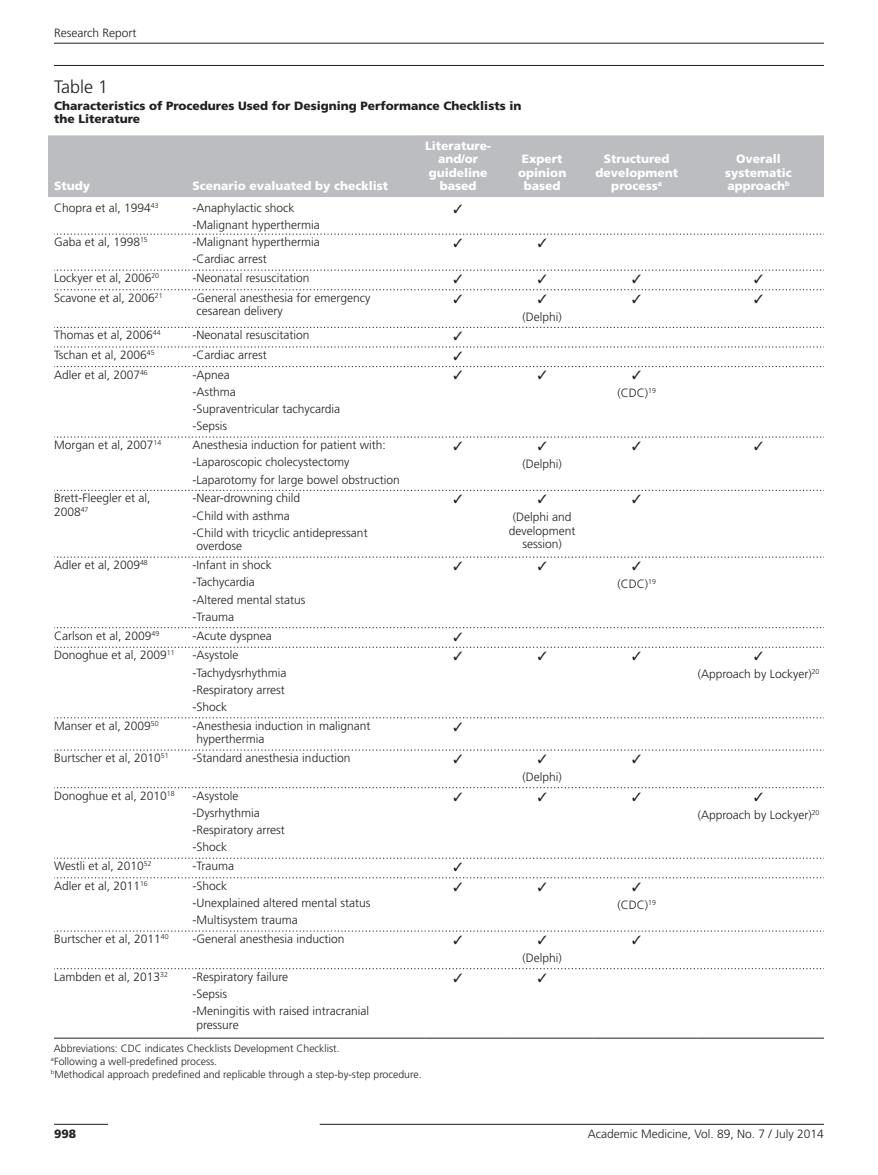
<style>
.page{position:relative;width:878px;height:1175px;background:#fff}
.page>*{position:absolute;margin:0;border:0;box-sizing:border-box;transform-origin:0 0}
.t1{font:300 18px "Frutiger";color:#231f20}
.t2{font:300 12px/17.2px "Frutiger";color:#231f20}
.t3{font:900 12px/13.5px "Frutiger";color:#fff;text-align:center}
.t4{font:900 12px/13.5px "Frutiger";color:#231f20}
.t5{font:300 10.5px/12.8px "Frutiger";color:#231f20}
</style>
<div class="page">
<hr style="left:54px;top:43px;width:770px;height:1px;background:#231f20">
<hr style="left:320px;top:1124px;width:504px;height:1px;background:#231f20">
<hr style="left:54px;top:1124px;width:54px;height:1px;background:#231f20">
<div style="left:48px;top:135px;width:776px;height:62px;background:#bcbdc0"></div>
<hr style="left:54px;top:1037px;width:138px;height:1px;background:#231f20">
<hr style="left:192px;top:1037px;width:233px;height:1px;background:#231f20">
<hr style="left:425px;top:1037px;width:84px;height:1px;background:#231f20">
<hr style="left:509px;top:1037px;width:84px;height:1px;background:#231f20">
<hr style="left:593px;top:1037px;width:104px;height:1px;background:#231f20">
<hr style="left:697px;top:1037px;width:127px;height:1px;background:#231f20">
<hr style="left:54px;top:65px;width:770px;height:1px;background:#231f20">
<svg style="left:54px;top:234px;width:770px;height:1px"></svg>
<svg style="left:54px;top:270px;width:770px;height:1px"></svg>
<svg style="left:54px;top:289px;width:770px;height:2px"></svg>
<svg style="left:54px;top:327px;width:770px;height:1px"></svg>
<svg style="left:54px;top:346px;width:770px;height:2px"></svg>
<svg style="left:54px;top:366px;width:770px;height:2px"></svg>
<svg style="left:54px;top:437px;width:770px;height:1px"></svg>
<svg style="left:54px;top:490px;width:770px;height:1px"></svg>
<svg style="left:54px;top:557px;width:770px;height:1px"></svg>
<svg style="left:54px;top:627px;width:770px;height:2px"></svg>
<svg style="left:54px;top:647px;width:770px;height:1px"></svg>
<svg style="left:54px;top:717px;width:770px;height:2px"></svg>
<svg style="left:54px;top:749px;width:770px;height:2px"></svg>
<svg style="left:54px;top:787px;width:770px;height:2px"></svg>
<svg style="left:54px;top:857px;width:770px;height:2px"></svg>
<svg style="left:54px;top:877px;width:770px;height:2px"></svg>
<svg style="left:54px;top:930px;width:770px;height:2px"></svg>
<svg style="left:54px;top:968px;width:770px;height:2px"></svg>
<p class="t2" style="left:54px;top:24px;width:84px">Research Report</p>
<h1 class="t1" style="left:54px;top:76px;width:56px">Table 1</h1>
<p class="t4" style="left:54px;top:99px;width:469px">Characteristics of Procedures Used for Designing Performance Checklists in the Literature</p>
<p class="t3" style="left:54px;top:179px;width:38px">Study</p>
<p class="t3" style="left:192px;top:179px;width:197px">Scenario evaluated by checklist</p>
<p class="t2" style="left:54px;top:199px;width:106px">Chopra et al, 1994<sup>43</sup></p>
<p class="t2" style="left:192px;top:199px;width:129px">-Anaphylactic shock -Malignant hyperthermia</p>
<p class="t2" style="left:54px;top:233px;width:95px">Gaba et al, 1998<sup>15</sup></p>
<p class="t2" style="left:192px;top:233px;width:129px">-Malignant hyperthermia -Cardiac arrest</p>
<p class="t2" style="left:54px;top:269px;width:107px">Lockyer et al, 2006<sup>20</sup></p>
<p class="t2" style="left:192px;top:269px;width:119px">-Neonatal resuscitation</p>
<p class="t2" style="left:54px;top:289px;width:110px">Scavone et al, 2006<sup>21</sup></p>
<p class="t2" style="left:196px;top:291px;width:175px;line-height:13.5px;text-indent:-4px">-General anesthesia for emergency cesarean delivery</p>
<p class="t2" style="left:54px;top:327px;width:108px">Thomas et al, 2006<sup>44</sup></p>
<p class="t2" style="left:192px;top:327px;width:119px">-Neonatal resuscitation</p>
<p class="t2" style="left:54px;top:346px;width:102px">Tschan et al, 2006<sup>45</sup></p>
<p class="t2" style="left:192px;top:346px;width:76px">-Cardiac arrest</p>
<p class="t2" style="left:54px;top:366px;width:95px">Adler et al, 2007<sup>46</sup></p>
<p class="t2" style="left:192px;top:366px;width:149px">-Apnea<br>-Asthma<br>-Supraventricular tachycardia -Sepsis</p>
<p class="t2" style="left:54px;top:436px;width:109px">Morgan et al, 2007<sup>14</sup></p>
<p class="t2" style="left:192px;top:436px;width:209px">Anesthesia induction for patient with: -Laparoscopic cholecystectomy -Laparotomy for large bowel obstruction</p>
<p class="t2" style="left:54px;top:491px;width:98px;line-height:13.5px">Brett-Fleegler et al,<br>2008<sup>47</sup></p>
<p class="t2" style="left:192px;top:490px;width:177px">-Near-drowning child<br>-Child with asthma<br>-Child with tricyclic antidepressant</p>
<p class="t2" style="left:196px;top:538px;width:47px">overdose</p>
<p class="t2" style="left:54px;top:556px;width:95px">Adler et al, 2009<sup>48</sup></p>
<p class="t2" style="left:192px;top:556px;width:115px">-Infant in shock -Tachycardia<br>-Altered mental status -Trauma</p>
<p class="t2" style="left:54px;top:627px;width:107px">Carlson et al, 2009<sup>49</sup></p>
<p class="t2" style="left:192px;top:627px;width:81px">-Acute dyspnea</p>
<p class="t2" style="left:54px;top:646px;width:122px">Donoghue et al, 2009<sup>11</sup></p>
<p class="t2" style="left:192px;top:646px;width:95px">-Asystole -Tachydysrhythmia -Respiratory arrest -Shock</p>
<p class="t2" style="left:54px;top:717px;width:106px">Manser et al, 2009<sup>50</sup></p>
<p class="t2" style="left:196px;top:719px;width:176px;line-height:13.5px;text-indent:-4px">-Anesthesia induction in malignant hyperthermia</p>
<p class="t2" style="left:54px;top:749px;width:116px">Burtscher et al, 2010<sup>51</sup></p>
<p class="t2" style="left:192px;top:749px;width:159px">-Standard anesthesia induction</p>
<p class="t2" style="left:54px;top:787px;width:122px">Donoghue et al, 2010<sup>18</sup></p>
<p class="t2" style="left:192px;top:787px;width:94px">-Asystole -Dysrhythmia -Respiratory arrest -Shock</p>
<p class="t2" style="left:54px;top:857px;width:99px">Westli et al, 2010<sup>52</sup></p>
<p class="t2" style="left:192px;top:857px;width:43px">-Trauma</p>
<p class="t2" style="left:54px;top:877px;width:95px">Adler et al, 2011<sup>16</sup></p>
<p class="t2" style="left:192px;top:877px;width:179px">-Shock<br>-Unexplained altered mental status -Multisystem trauma</p>
<p class="t2" style="left:54px;top:930px;width:116px">Burtscher et al, 2011<sup>40</sup></p>
<p class="t2" style="left:192px;top:930px;width:154px">-General anesthesia induction</p>
<p class="t3" style="left:425px;top:139px;width:67px">Literature&shy;and/or guideline based</p>
<p class="t2" style="left:54px;top:968px;width:115px">Lambden et al, 2013<sup>32</sup></p>
<p class="t2" style="left:192px;top:968px;width:178px">-Respiratory failure<br>-Sepsis<br>-Meningitis with raised intracranial</p>
<p class="t2" style="left:196px;top:1016px;width:44px">pressure</p>
<p class="t5" style="left:51px;top:1042px;width:372px">Abbreviations: CDC indicates Checklists Development Checklist.<br><sup>a</sup>Following a well-predefined process.<br><sup>b</sup>Methodical approach predefined and replicable through a step-by-step procedure.</p>
<p class="t3" style="left:518px;top:152px;width:50px">Expert opinion based</p>
<p class="t3" style="left:595px;top:152px;width:84px">Structured development process<sup>a</sup></p>
<p class="t3" style="left:725px;top:152px;width:68px">Overall systematic approach<sup>b</sup></p>
<p class="t2" style="left:522px;top:308px;width:41px">(Delphi)</p>
<p class="t2" style="left:522px;top:455px;width:41px">(Delphi)</p>
<p class="t2" style="left:509px;top:510px;width:68px;line-height:13.5px;text-align:center">(Delphi and development session)</p>
<p class="t2" style="left:617px;top:385px;width:40px">(CDC)<sup>19</sup></p>
<p class="t2" style="left:617px;top:575px;width:40px">(CDC)<sup>19</sup></p>
<p class="t2" style="left:522px;top:768px;width:41px">(Delphi)</p>
<p class="t2" style="left:522px;top:949px;width:41px">(Delphi)</p>
<p class="t2" style="left:617px;top:896px;width:40px">(CDC)<sup>19</sup></p>
<p class="t2" style="left:697px;top:665px;width:123px">(Approach by Lockyer)<sup>20</sup></p>
<p class="t2" style="left:697px;top:806px;width:123px">(Approach by Lockyer)<sup>20</sup></p>
<p class="t4" style="left:54px;top:1127px;width:24px">998</p>
<p class="t2" style="left:587px;top:1125px;width:238px">Academic Medicine, Vol. 89, No. 7 / July 2014</p>
</div>
